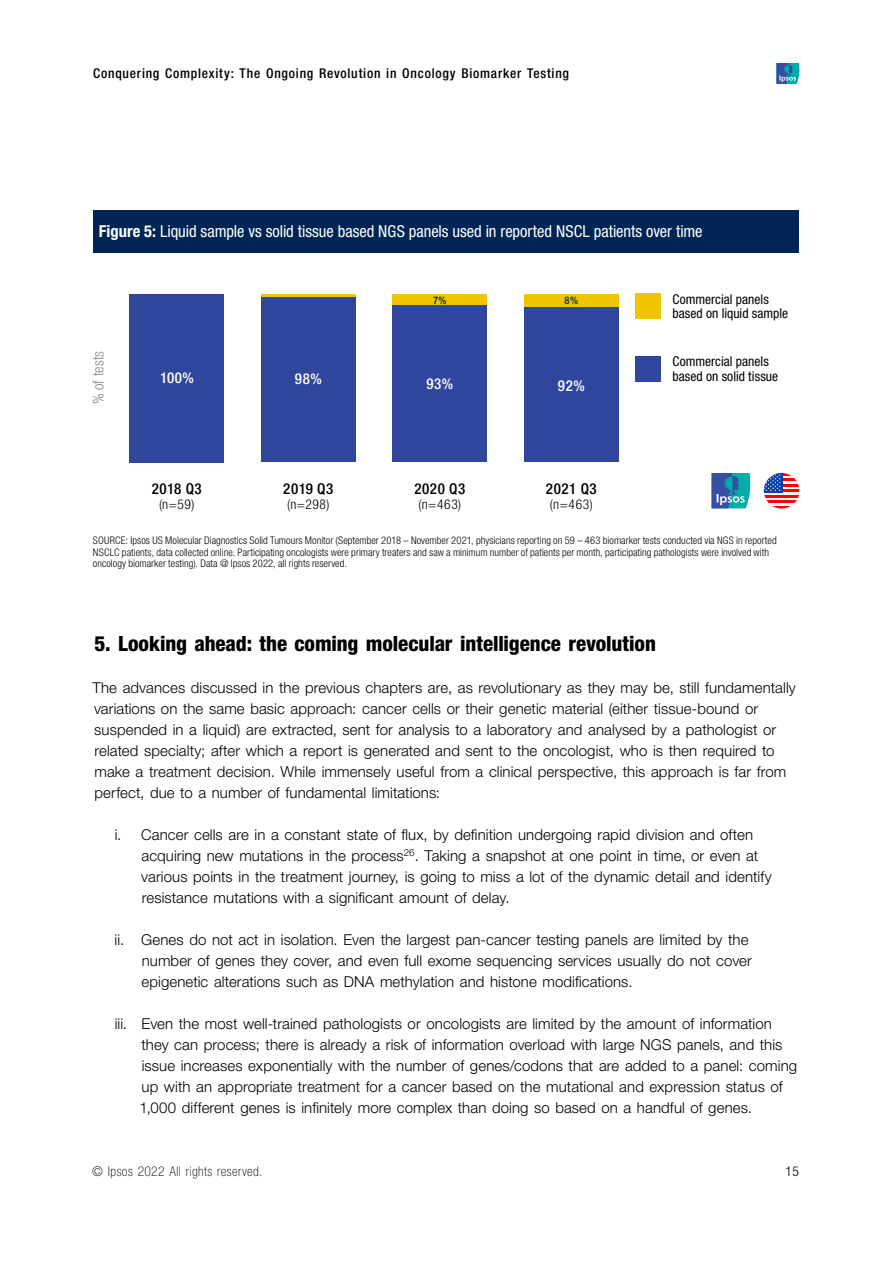
<style>
.page{position:relative;width:893px;height:1263px;background:#fff}
.page>*{position:absolute;margin:0;border:0;box-sizing:border-box;transform-origin:0 0}
.t1{font:800 condensed 21px "Helvetica Neue LT Pro";letter-spacing:-.005em;color:#000}
.t2{font:condensed 16.5px "Helvetica Neue LT Pro";letter-spacing:-.005em;color:#fff}
.t3{font:300 15px/21px "Helvetica Neue LT Pro";letter-spacing:.005em;color:#000}
.t4{font:500 condensed 15px "Helvetica Neue LT Pro";letter-spacing:.035em;color:#000}
.t5{font:500 condensed 15px "Helvetica Neue LT Pro";letter-spacing:.04em;color:#fff}
.t6{font:300 condensed 15px "Helvetica Neue LT Pro";color:#878787}
.t7{font:condensed 13.5px/14.9px "Helvetica Neue LT Pro";color:#000}
.t8{font:500 condensed 13.5px "Helvetica Neue LT Pro";letter-spacing:.055em;color:#000}
.t9{font:300 condensed 13.5px "Helvetica Neue LT Pro";letter-spacing:.05em;color:#000}
.t10{font:100 condensed 13.5px "Helvetica Neue LT Pro";letter-spacing:.035em;color:#000}
.t11{font:300 condensed 10.5px/11.6px "Helvetica Neue LT Pro";letter-spacing:.005em;color:#050808}
.t12{font:500 condensed 10.5px "Helvetica Neue LT Pro";color:#002554}
.s1{font-weight:700}
</style>
<div class="page">
<svg style="left:776px;top:63px;width:23px;height:21px"></svg>
<div style="left:94px;top:210px;width:705px;height:42px;background:#002554"></div>
<svg style="left:712px;top:473px;width:38px;height:35px"></svg>
<hr style="left:764px;top:481px;width:35px;height:3px;background:#f2f2f2">
<hr style="left:764px;top:503px;width:35px;height:3px;background:#f2f2f2">
<hr style="left:764px;top:476px;width:35px;height:2px;background:#f2f2f2">
<hr style="left:764px;top:487px;width:35px;height:2px;background:#f2f2f2">
<hr style="left:764px;top:498px;width:35px;height:2px;background:#f2f2f2">
<hr style="left:764px;top:492px;width:35px;height:3px;background:#f2f2f2">
<hr style="left:764px;top:495px;width:35px;height:3px;background:#f00">
<hr style="left:764px;top:506px;width:35px;height:2px;background:#f00">
<hr style="left:764px;top:500px;width:35px;height:3px;background:#f00">
<hr style="left:764px;top:489px;width:35px;height:3px;background:#f00">
<hr style="left:764px;top:473px;width:35px;height:3px;background:#f00">
<hr style="left:764px;top:484px;width:35px;height:3px;background:#f00">
<hr style="left:764px;top:478px;width:35px;height:3px;background:#f00">
<svg style="left:764px;top:473px;width:18px;height:19px"></svg>
<svg style="left:764px;top:474px;width:17px;height:17px"></svg>
<hr style="left:261px;top:294px;width:95px;height:3px;background:#f1c400">
<div style="left:392px;top:294px;width:95px;height:12px;background:#f1c400"></div>
<div style="left:524px;top:294px;width:95px;height:13px;background:#f1c400"></div>
<div style="left:129px;top:294px;width:95px;height:168px;background:#2f469c"></div>
<div style="left:261px;top:297px;width:95px;height:165px;background:#2f469c"></div>
<div style="left:392px;top:306px;width:95px;height:156px;background:#2f469c"></div>
<div style="left:524px;top:307px;width:95px;height:155px;background:#2f469c"></div>
<div style="left:636px;top:294px;width:25px;height:25px;background:#f1c400"></div>
<div style="left:636px;top:357px;width:25px;height:25px;background:#2f469c"></div>
<p class="t8" style="left:93px;top:65px;width:477px">Conquering Complexity: The Ongoing Revolution in Oncology Biomarker Testing</p>
<p class="t2" style="left:99px;top:221px;width:605px"><span class="s1">Figure 5:</span> Liquid sample vs solid tissue based NGS panels used in reported NSCL patients over time</p>
<p class="t6" style="left:90px;top:404px;width:55px;rotate:-90deg">% of tests</p>
<p class="t12" style="left:433px;top:294px;width:15px">7%</p>
<p class="t12" style="left:565px;top:294px;width:15px">8%</p>
<p class="t7" style="left:672px;top:291px;width:117px">Commercial panels based on liquid sample</p>
<p class="t7" style="left:672px;top:354px;width:98px">Commercial panels</p>
<p class="t5" style="left:160px;top:369px;width:35px">100%</p>
<p class="t5" style="left:295px;top:370px;width:28px">98%</p>
<p class="t7" style="left:672px;top:369px;width:107px">based on solid tissue</p>
<p class="t5" style="left:426px;top:375px;width:28px">93%</p>
<p class="t5" style="left:558px;top:376px;width:28px">92%</p>
<p class="t4" style="left:152px;top:479px;width:52px">2018 Q3</p>
<p class="t9" style="left:159px;top:496px;width:37px">(n=59)</p>
<p class="t4" style="left:283px;top:479px;width:52px">2019 Q3</p>
<p class="t9" style="left:287px;top:496px;width:44px">(n=298)</p>
<p class="t4" style="left:414px;top:479px;width:52px">2020 Q3</p>
<p class="t9" style="left:418px;top:496px;width:44px">(n=463)</p>
<p class="t4" style="left:546px;top:479px;width:52px">2021 Q3</p>
<p class="t9" style="left:550px;top:496px;width:44px">(n=463)</p>
<p class="t11" style="left:93px;top:535px;width:685px">SOURCE: Ipsos US Molecular Diagnostics Solid Tumours Monitor (September 2018 – November 2021, physicians reporting on 59 – 463 biomarker tests conducted via NGS in reported<br>NSCLC patients, data collected online. Participating oncologists were primary treaters and saw a minimum number of patients per month, participating pathologists were involved with oncology biomarker testing). Data @ Ipsos 2022, all rights reserved.</p>
<h1 class="t1" style="left:95px;top:631px;width:563px">5. Looking ahead: the coming molecular intelligence revolution</h1>
<p class="t3" style="left:93px;top:677px;width:705px">The advances discussed in the previous chapters are, as revolutionary as they may be, still fundamentally variations on the same basic approach: cancer cells or their genetic material (either tissue-bound or suspended in a liquid) are extracted, sent for analysis to a laboratory and analysed by a pathologist or related specialty; after which a report is generated and sent to the oncologist, who is then required to make a treatment decision. While immensely useful from a clinical perspective, this approach is far from perfect, due to a number of fundamental limitations:</p>
<p class="t3" style="left:141px;top:824px;width:632px;text-indent:-27px">i. Cancer cells are in a constant state of flux, by definition undergoing rapid division and often acquiring new mutations in the process<sup>26</sup>. Taking a snapshot at one point in time, or even at various points in the treatment journey, is going to miss a lot of the dynamic detail and identify resistance mutations with a significant amount of delay.</p>
<p class="t3" style="left:141px;top:929px;width:612px;text-indent:-27px">ii. Genes do not act in isolation. Even the largest pan-cancer testing panels are limited by the number of genes they cover, and even full exome sequencing services usually do not cover epigenetic alterations such as DNA methylation and histone modifications.</p>
<p class="t3" style="left:139px;top:1013px;width:659px;text-indent:-25px">iii. Even the most well-trained pathologists or oncologists are limited by the amount of information they can process; there is already a risk of information overload with large NGS panels, and this issue increases exponentially with the number of genes/codons that are added to a panel: coming up with an appropriate treatment for a cancer based on the mutational and expression status of 1,000 different genes is infinitely more complex than doing so based on a handful of genes.</p>
<p class="t10" style="left:92px;top:1164px;width:172px">© Ipsos 2022 All rights reserved.</p>
<p class="t9" style="left:785px;top:1163px;width:15px">15</p>
</div>
